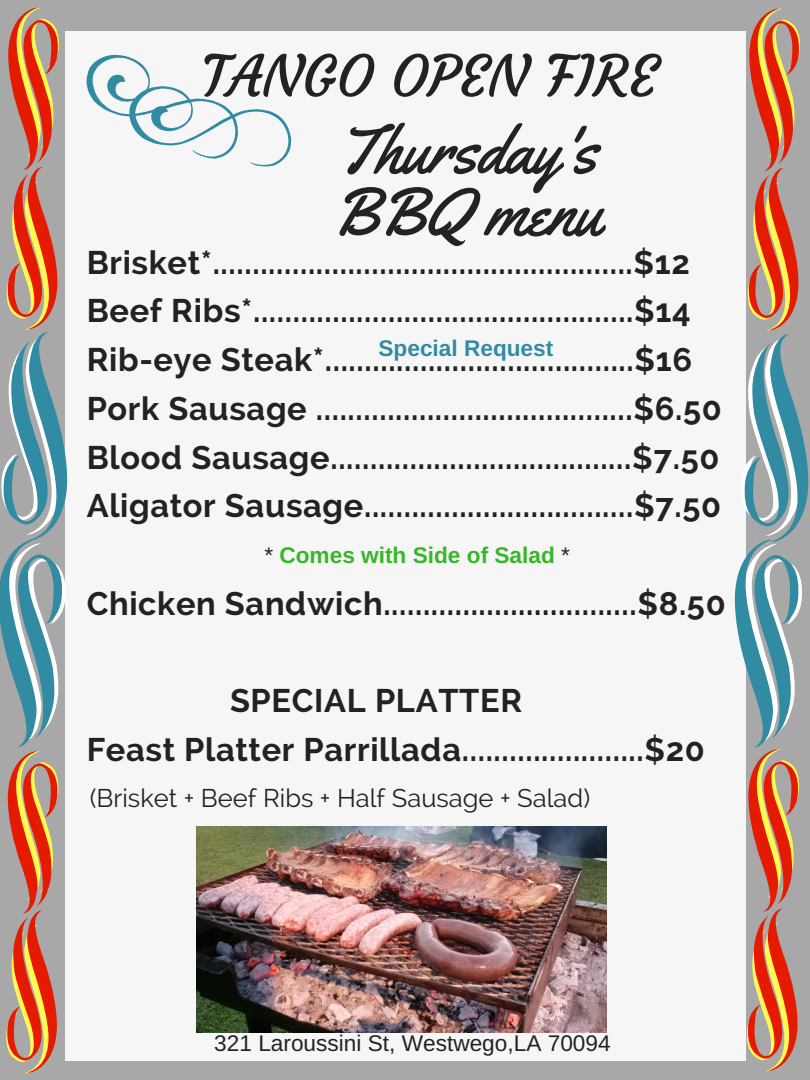
<style>
.page{position:relative;width:810px;height:1080px;background:#a8a8a8}
.page>*{position:absolute;margin:0;border:0;box-sizing:border-box;transform-origin:0 0}
.t1{font:67.94px/62.4px "Yellowtail";color:#222}
.t2{font:56.62px "Courgette";color:#222}
.t3{font:700 32.56px/48.8px "Raleway";letter-spacing:.02em;color:#222}
.t4{font:25.44px "Raleway";color:#222}
.t5{font:22.62px "Arimo";color:#222}
.t6{font:700 22.62px "Arimo";color:#35b729}
.t7{font:700 22.62px "Arimo";color:#318ba2}
.s1{font-weight:400;color:#222}
</style>
<div class="page">
<div style="left:66px;top:31px;width:680px;height:1029px;background:#f6f6f6"></div>
<svg style="left:0;top:8px;width:67px;height:1065px"></svg>
<svg style="left:735px;top:9px;width:73px;height:1062px"></svg>
<svg style="left:86px;top:54px;width:205px;height:112px"></svg>
<img style="left:197px;top:827px;width:409px;height:205px">
<h2 class="t2" style="left:201px;top:41px;width:458px">TANGO OPEN FIRE</h2>
<h1 class="t1" style="left:332px;top:119px;width:271px">Thursday's<br>BBQ menu</h1>
<p class="t3" style="left:87px;top:238px;width:637px">Brisket*.....................................................$12<br>Beef Ribs*................................................$14<br>Rib-eye Steak*.......................................$16<br>Pork Sausage ........................................$6.50<br>Blood Sausage......................................$7.50<br>Aligator Sausage..................................$7.50</p>
<p class="t7" style="left:378px;top:336px;width:176px">Special Request</p>
<p class="t6" style="left:264px;top:543px;width:307px"><span class="s1">*</span> Comes with Side of Salad <span class="s1">*</span></p>
<p class="t3" style="left:87px;top:579px;width:640px">Chicken Sandwich................................$8.50</p>
<p class="t3" style="left:87px;top:676px;width:620px;text-indent:143px">SPECIAL PLATTER<br>Feast Platter Parrillada.......................$20</p>
<p class="t4" style="left:90px;top:783px;width:502px">(Brisket + Beef Ribs + Half Sausage + Salad)</p>
<p class="t5" style="left:214px;top:1030px;width:398px">321 Laroussini St, Westwego,LA 70094</p>
</div>
